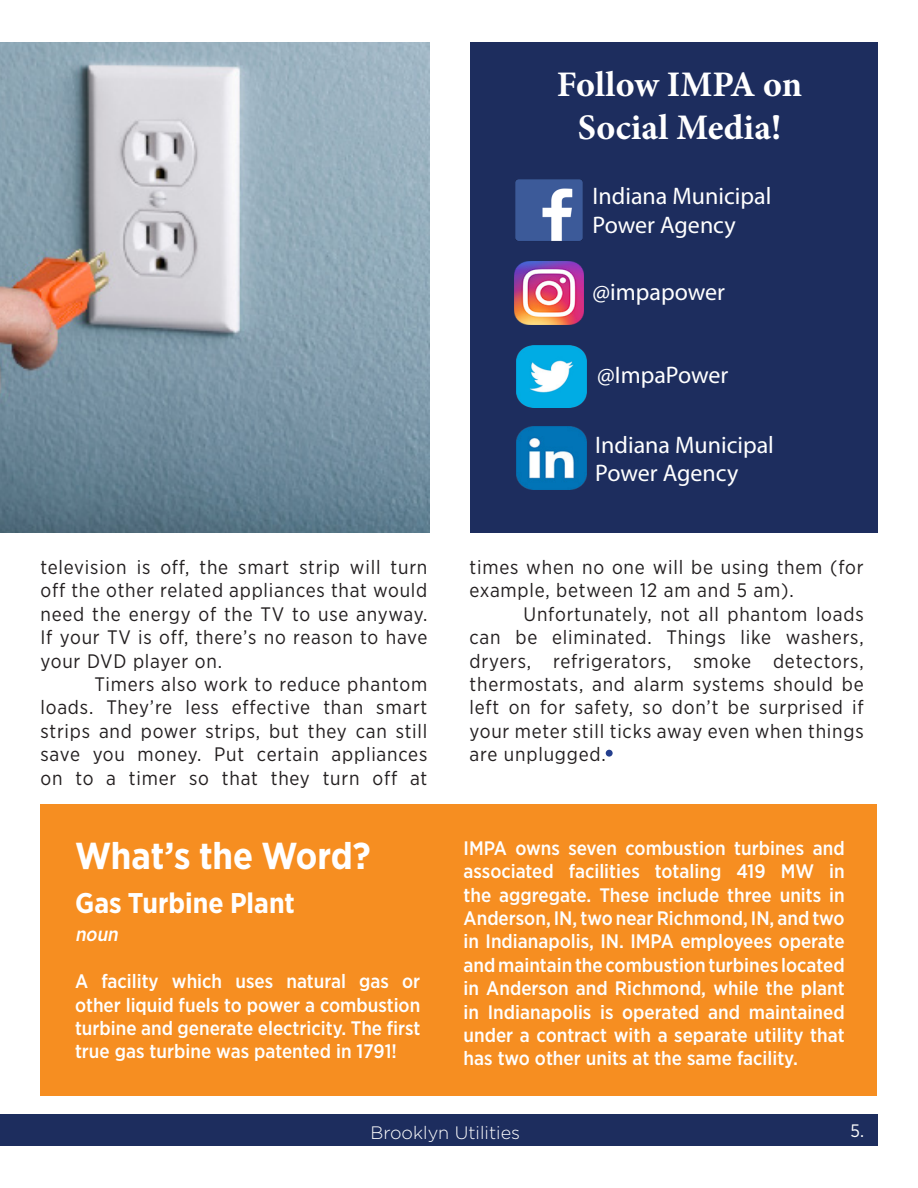
<style>
.page{position:relative;width:918px;height:1188px;background:#fff}
.page>*{position:absolute;margin:0;border:0;box-sizing:border-box;transform-origin:0 0}
.t1{font:700 37.5px "Gotham Narrow";letter-spacing:-.005em;color:#fff}
.t2{font:700 36px "Minion Pro";color:#fff}
.t3{font:700 28.5px "Gotham Narrow";color:#fff}
.t4{font:24px "Myriad Pro";color:#fff}
.t5{font:19.5px/23.4px "Gotham Narrow";letter-spacing:.04em;color:#231f20;text-align:justify}
.t6{font:500 19.5px/23.4px "Gotham Narrow";color:#fff;text-align:justify}
.t7{font:italic 500 19.5px "Gotham Narrow";color:#fff}
.t8{font:300 18px "Gotham";color:#fff}
.t9{font:18px "Gotham Narrow";color:#fff}
</style>
<div class="page">
<div style="left:0;top:1114px;width:877px;height:32px;background:#1d2d5e"></div>
<div style="left:41px;top:804px;width:836px;height:291px;background:#f68e21"></div>
<div style="left:606px;top:750px;width:7px;height:7px;background:#253f8e;border-radius:50%"></div>
<div style="left:470px;top:42px;width:407px;height:490px;background:#1d2d5e"></div>
<img style="left:514px;top:262px;width:70px;height:63px">
<img style="left:515px;top:179px;width:68px;height:62px">
<img style="left:517px;top:346px;width:70px;height:61px">
<img style="left:517px;top:426px;width:70px;height:64px">
<img style="left:0;top:42px;width:429px;height:490px">
<p class="t2" style="left:557px;top:59px;width:247px">Follow IMPA on</p>
<p class="t2" style="left:578px;top:102px;width:205px">Social Media!</p>
<p class="t4" style="left:593px;top:182px;width:180px">Indiana Municipal</p>
<p class="t4" style="left:593px;top:210px;width:145px">Power Agency</p>
<p class="t4" style="left:593px;top:277px;width:134px">@impapower</p>
<p class="t4" style="left:597px;top:360px;width:133px">@ImpaPower</p>
<p class="t5" style="left:40px;top:555px;width:388px">television is off, the smart strip will turn off the other related appliances that would need the energy of the TV to use anyway.<br>If your TV is off, there’s no reason to have your DVD player on.</p>
<p class="t5" style="left:40px;top:672px;width:388px;text-indent:54px">Timers also work to reduce phantom loads. They’re less effective than smart strips and power strips, but they can still save you money. Put certain appliances on to a timer so that they turn off at</p>
<p class="t1" style="left:75px;top:832px;width:297px">What’s the Word?</p>
<p class="t3" style="left:75px;top:885px;width:221px">Gas Turbine Plant</p>
<p class="t7" style="left:75px;top:922px;width:49px">noun</p>
<p class="t6" style="left:75px;top:969px;width:347px">A facility which uses natural gas or other liquid fuels to power a combustion turbine and generate electricity. The first true gas turbine was patented in 1791!</p>
<p class="t4" style="left:595px;top:430px;width:180px">Indiana Municipal</p>
<p class="t4" style="left:595px;top:459px;width:145px">Power Agency</p>
<p class="t5" style="left:470px;top:555px;width:396px">times when no one will be using them (for example, between 12 am and 5 am).</p>
<p class="t5" style="left:470px;top:602px;width:396px;text-indent:54px">Unfortunately, not all phantom loads can be eliminated. Things like washers, dryers, refrigerators, smoke detectors, thermostats, and alarm systems should be left on for safety, so don’t be surprised if your meter still ticks away even when things are unplugged.</p>
<p class="t6" style="left:464px;top:836px;width:383px">IMPA owns seven combustion turbines and associated facilities totaling 419 MW in the aggregate. These include three units in Anderson, IN, two near Richmond, IN, and two in Indianapolis, IN. IMPA employees operate and maintain the combustion turbines located in Anderson and Richmond, while the plant in Indianapolis is operated and maintained under a contract with a separate utility that has two other units at the same facility.</p>
<p class="t8" style="left:370px;top:1121px;width:151px">Brooklyn Utilities</p>
<p class="t9" style="left:851px;top:1119px;width:15px">5.</p>
</div>
